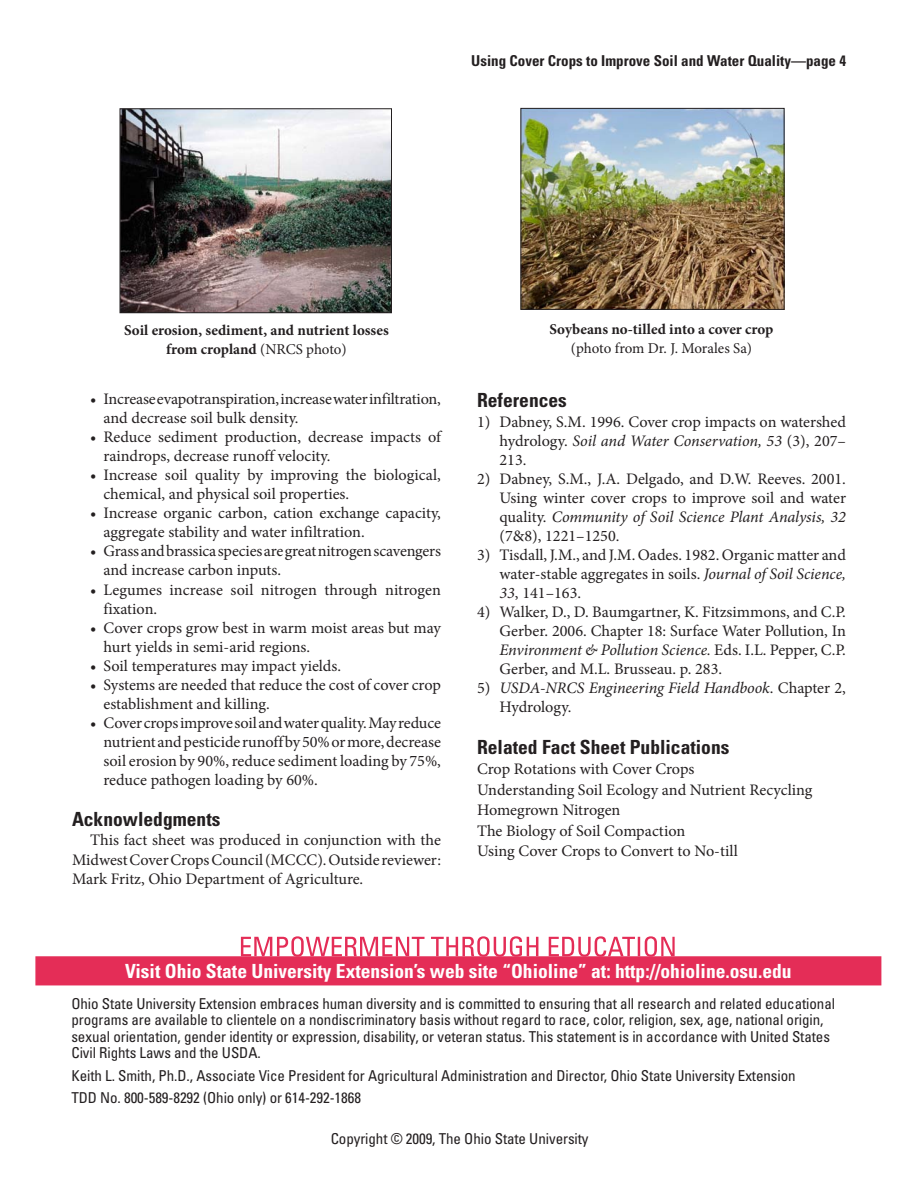
<style>
.page{position:relative;width:918px;height:1188px;background:#fff}
.page>*{position:absolute;margin:0;border:0;box-sizing:border-box;transform-origin:0 0}
.t1{font:700 condensed 19.5px "Univers";color:#fff}
.t2{font:700 condensed 19.5px "Univers";color:#231f20}
.Body_with_bullets{font:16.05px/19px "Minion Pro";color:#231f20}
.Numbered_body{font:16.05px/19px "Minion Pro";color:#231f20;text-align:justify}
.Body{font:16.05px/19px "Minion Pro";color:#231f20;text-align:justify}
.Numbered_body-2{font:italic 16.05px/19px "Minion Pro";letter-spacing:-.01em;color:#231f20}
.copyright_and_discla{font:condensed 15px/16.5px "Univers";letter-spacing:-.005em;color:#231f20}
.t3{font:700 15px/19px "Minion Pro";color:#231f20;text-align:center}
.t4{font:700 condensed 15px "Univers";color:#231f20}
.s1{font-weight:400}
.s2{font-style:italic}
.s3{font-style:normal}
</style>
<div class="page">
<div style="left:35px;top:956px;width:846px;height:29px;background:#e42d57"></div>
<svg style="left:241px;top:936px;width:434px;height:21px"></svg>
<img style="left:122px;top:110px;width:268px;height:201px">
<div style="left:120px;top:108px;width:272px;height:205px;border:1px solid #231f20"></div>
<img style="left:522px;top:110px;width:260px;height:198px">
<div style="left:520px;top:108px;width:264px;height:202px;border:1px solid #231f20"></div>
<h3 class="t4" style="left:471px;top:51px;width:376px">Using Cover Crops to Improve Soil and Water Quality—page 4</h3>
<p class="t3" style="left:124px;top:320px;width:266px">Soil erosion, sediment, and nutrient losses from cropland <span class="s1">(NRCS photo)</span></p>
<p class="Body_with_bullets" style="left:104px;top:389px;width:339px;text-indent:-13px">• Increaseevapotranspiration,increasewaterinfiltration, and decrease soil bulk density.</p>
<p class="Body_with_bullets" style="left:104px;top:428px;width:339px;text-indent:-13px">• Reduce sediment production, decrease impacts of raindrops, decrease runoff velocity.</p>
<p class="Body_with_bullets" style="left:104px;top:466px;width:339px;text-indent:-13px">• Increase soil quality by improving the biological, chemical, and physical soil properties.</p>
<p class="Body_with_bullets" style="left:104px;top:504px;width:339px;text-indent:-13px">• Increase organic carbon, cation exchange capacity, aggregate stability and water infiltration.</p>
<p class="Body_with_bullets" style="left:104px;top:542px;width:339px;text-indent:-13px">• Grassandbrassicaspeciesaregreatnitrogenscavengers and increase carbon inputs.</p>
<p class="Body_with_bullets" style="left:104px;top:580px;width:339px;text-indent:-13px">• Legumes increase soil nitrogen through nitrogen fixation.</p>
<p class="Body_with_bullets" style="left:104px;top:618px;width:339px;text-indent:-13px">• Cover crops grow best in warm moist areas but may hurt yields in semi-arid regions.</p>
<p class="Body_with_bullets" style="left:90px;top:656px;width:253px">• Soil temperatures may impact yields.</p>
<p class="Body_with_bullets" style="left:104px;top:675px;width:339px;text-indent:-13px">• Systems are needed that reduce the cost of cover crop establishment and killing.</p>
<p class="Body_with_bullets" style="left:104px;top:713px;width:339px;text-align:justify;text-indent:-13px">• Covercropsimprovesoilandwaterquality.Mayreduce nutrient and pesticide runoff by 50% or more, decrease soil erosion by 90%, reduce sediment loading by 75%, reduce pathogen loading by 60%.</p>
<h3 class="t2" style="left:72px;top:808px;width:150px">Acknowledgments</h3>
<p class="Body" style="left:72px;top:831px;width:371px;text-indent:18px">This fact sheet was produced in conjunction with the Midwest Cover Crops Council (MCCC). Outside reviewer:<br>Mark Fritz, Ohio Department of Agriculture.</p>
<p class="t3" style="left:549px;top:320px;width:226px">Soybeans no-tilled into a cover crop <span class="s1">(photo from Dr. J. Morales Sa)</span></p>
<h3 class="t2" style="left:477px;top:389px;width:91px">References</h3>
<p class="Numbered_body" style="left:500px;top:412px;width:348px;text-indent:-22px">1) Dabney, S.M. 1996. Cover crop impacts on watershed hydrology. <span class="s2">Soil and Water Conservation, 53</span> (3), 207– 213.</p>
<p class="Numbered_body" style="left:500px;top:469px;width:348px;text-indent:-22px">2) Dabney, S.M., J.A. Delgado, and D.W. Reeves. 2001.<br>Using winter cover crops to improve soil and water quality. <span class="s2">Community of Soil Science Plant Analysis, 32 </span>(7&amp;8), 1221–1250.</p>
<p class="Numbered_body" style="left:500px;top:545px;width:348px;text-indent:-22px">3) Tisdall, J.M., and J.M. Oades. 1982. Organic matter and water-stable aggregates in soils. <span class="s2">Journal of Soil Science, 33</span>, 141–163.</p>
<p class="Numbered_body" style="left:500px;top:602px;width:348px;text-indent:-22px">4) Walker, D., D. Baumgartner, K. Fitzsimmons, and C.P.<br>Gerber. 2006. Chapter 18: Surface Water Pollution, In <span class="s2">Environment &amp; Pollution Science.</span> Eds. I.L. Pepper, C.P.<br>Gerber, and M.L. Brusseau. p. 283.</p>
<p class="Numbered_body-2" style="left:500px;top:679px;width:348px;text-indent:-22px"><span class="s3">5)</span> USDA-NRCS Engineering Field Handbook<span class="s3">. Chapter 2,<br>Hydrology.</span></p>
<h3 class="t2" style="left:477px;top:735px;width:254px">Related Fact Sheet Publications</h3>
<p class="Numbered_body" style="left:477px;top:760px;width:219px">Crop Rotations with Cover Crops</p>
<p class="Numbered_body" style="left:477px;top:780px;width:337px">Understanding Soil Ecology and Nutrient Recycling</p>
<p class="Numbered_body" style="left:477px;top:801px;width:145px">Homegrown Nitrogen</p>
<p class="Numbered_body" style="left:477px;top:821px;width:210px">The Biology of Soil Compaction</p>
<p class="Numbered_body" style="left:477px;top:842px;width:262px">Using Cover Crops to Convert to No-till</p>
<h3 class="t1" style="left:125px;top:959px;width:668px">Visit Ohio State University Extension’s web site “Ohioline” at: http://ohioline.osu.edu</h3>
<p class="copyright_and_discla" style="left:71px;top:995px;width:765px">Ohio State University Extension embraces human diversity and is committed to ensuring that all research and related educational programs are available to clientele on a nondiscriminatory basis without regard to race, color, religion, sex, age, national origin, sexual orientation, gender identity or expression, disability, or veteran status. This statement is in accordance with United States Civil Rights Laws and the USDA.</p>
<p class="copyright_and_discla" style="left:71px;top:1067px;width:726px">Keith L. Smith, Ph.D., Associate Vice President for Agricultural Administration and Director, Ohio State University Extension</p>
<p class="copyright_and_discla" style="left:71px;top:1089px;width:291px">TDD No. 800-589-8292 (Ohio only) or 614-292-1868</p>
<p class="copyright_and_discla" style="left:331px;top:1130px;width:259px">Copyright © 2009, The Ohio State University</p>
</div>
